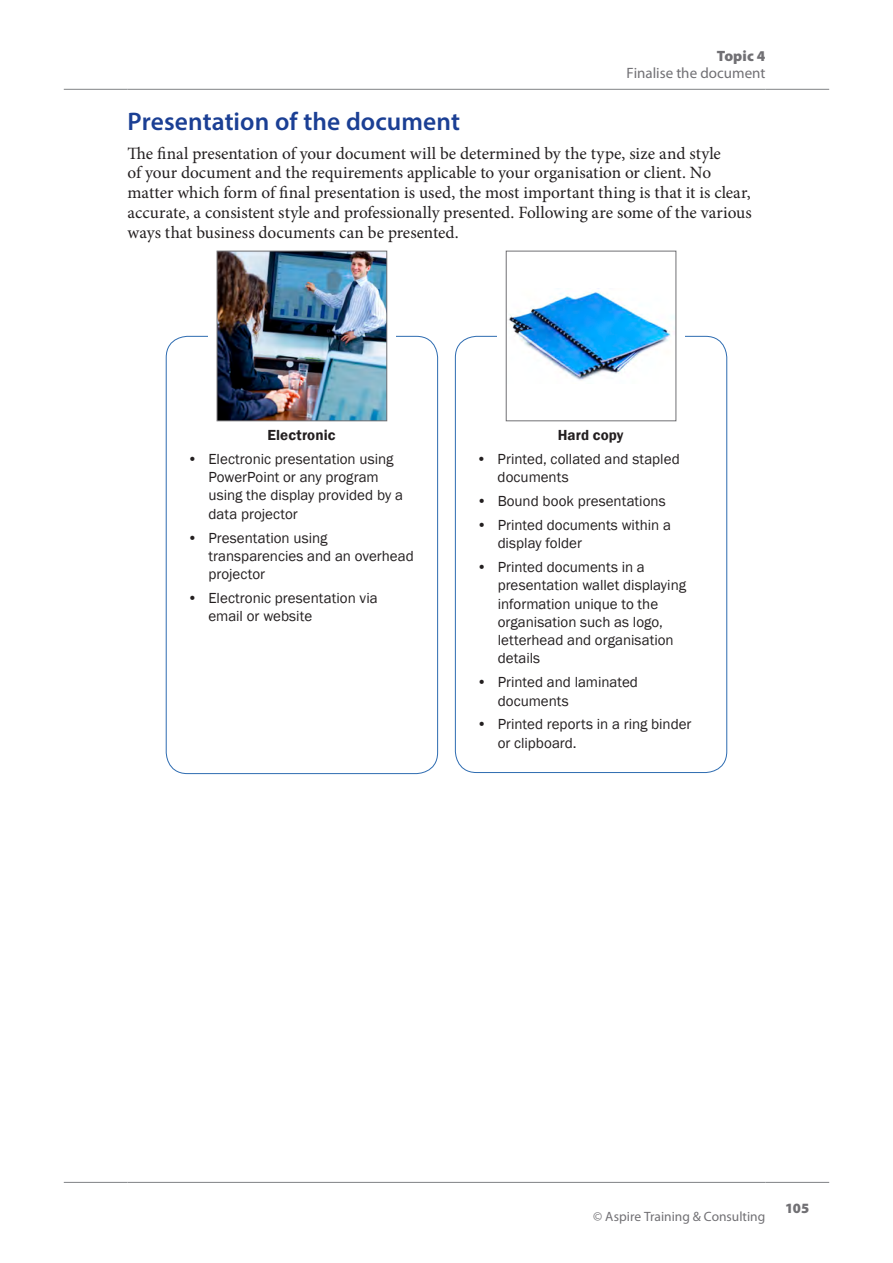
<style>
.page{position:relative;width:893px;height:1263px;background:#fff}
.page>*{position:absolute;margin:0;border:0;box-sizing:border-box;transform-origin:0 0}
.H2{font:600 25.5px "Myriad Pro";letter-spacing:.005em;color:#1b3f94}
.t1{font:17.25px/19.8px "Minion Pro";letter-spacing:-.005em;color:#231f20}
.t2{font:15px/18.3px "Franklin Gothic";color:#231f20}
.t3{font:15px "Myriad Pro";color:#717074}
.t4{font:600 15px "Franklin Gothic";letter-spacing:.01em;color:#231f20}
.t5{font:900 15px "Myriad Pro";letter-spacing:.005em;color:#717074}
.t6{font:900 14.25px "Myriad Pro";color:#717074}
.t7{font:13.5px "Myriad Pro";color:#717074}
</style>
<div class="page">
<hr style="left:64px;top:1182px;width:64px;height:1px;background:#808285">
<hr style="left:128px;top:1182px;width:637px;height:1px;background:#808285">
<hr style="left:765px;top:1182px;width:64px;height:1px;background:#808285">
<hr style="left:64px;top:89px;width:64px;height:1px;background:#808285">
<hr style="left:128px;top:89px;width:637px;height:1px;background:#808285">
<hr style="left:765px;top:89px;width:64px;height:1px;background:#808285">
<img style="left:219px;top:253px;width:166px;height:166px">
<div style="left:217px;top:251px;width:170px;height:170px;border:1px solid #717074"></div>
<img style="left:508px;top:288px;width:166px;height:92px">
<div style="left:506px;top:251px;width:170px;height:170px;border:1px solid #717074"></div>
<p class="t5" style="left:717px;top:47px;width:50px">Topic 4</p>
<p class="t3" style="left:627px;top:63px;width:140px">Finalise the document</p>
<h3 class="H2" style="left:128px;top:105px;width:334px">Presentation of the document</h3>
<p class="t1" style="left:128px;top:143px;width:626px">The final presentation of your document will be determined by the type, size and style<br>of your document and the requirements applicable to your organisation or client. No matter which form of final presentation is used, the most important thing is that it is clear, accurate, a consistent style and professionally presented. Following are some of the various ways that business documents can be presented.</p>
<p class="t4" style="left:267px;top:426px;width:70px">Electronic</p>
<p class="t2" style="left:208px;top:450px;width:196px;text-indent:-21px">• Electronic presentation using<br>PowerPoint or any program using the display provided by a data projector</p>
<p class="t2" style="left:208px;top:529px;width:207px;text-indent:-21px">• Presentation using transparencies and an overhead projector</p>
<p class="t2" style="left:209px;top:589px;width:171px;text-indent:-21px">• Electronic presentation via email or website</p>
<p class="t4" style="left:558px;top:426px;width:67px">Hard copy</p>
<p class="t2" style="left:498px;top:450px;width:184px;text-indent:-21px">• Printed, collated and stapled documents</p>
<p class="t2" style="left:477px;top:492px;width:191px">• Bound book presentations</p>
<p class="t2" style="left:498px;top:516px;width:175px;text-indent:-21px">• Printed documents within a display folder</p>
<p class="t2" style="left:498px;top:558px;width:190px;text-indent:-21px">• Printed documents in a presentation wallet displaying information unique to the organisation such as logo, letterhead and organisation details</p>
<p class="t2" style="left:498px;top:673px;width:142px;text-indent:-21px">• Printed and laminated documents</p>
<p class="t2" style="left:498px;top:716px;width:195px;text-indent:-21px">• Printed reports in a ring binder or clipboard.</p>
<p class="t7" style="left:593px;top:1208px;width:174px">© Aspire Training &amp; Consulting</p>
<p class="t6" style="left:785px;top:1200px;width:26px">105</p>
</div>
